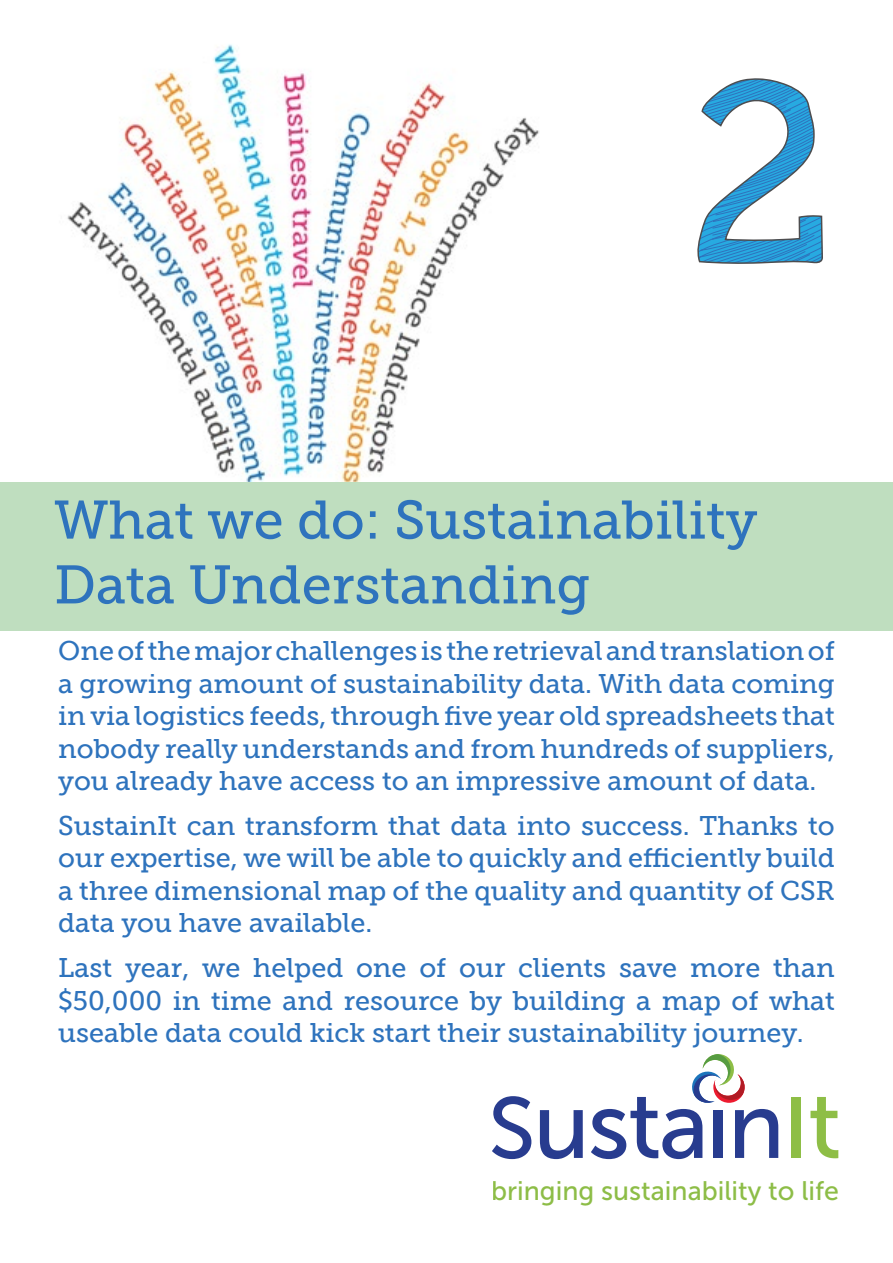
<style>
.page{position:relative;width:893px;height:1263px;background:#fff}
.page>*{position:absolute;margin:0;border:0;box-sizing:border-box;transform-origin:0 0}
.t1{font:54px/64.8px "Museo Slab 500";color:#2e73bd}
.t2{font:27px/32.4px "Museo Slab 500";color:#2e73bd;text-align:justify}
.t3{font:26.7px "Museo Sans 500";color:#8dbd47}
</style>
<div class="page">
<img style="left:67px;top:44px;width:473px;height:438px">
<svg style="left:492px;top:1096px;width:39px;height:63px"></svg>
<svg style="left:540px;top:1110px;width:43px;height:49px"></svg>
<div style="left:791px;top:1097px;width:10px;height:61px;background:#8ebe46"></div>
<svg style="left:810px;top:1097px;width:28px;height:61px"></svg>
<svg style="left:591px;top:1054px;width:187px;height:105px"></svg>
<div style="left:0;top:482px;width:893px;height:148px;background:#bfdebf"></div>
<svg style="left:697px;top:78px;width:126px;height:186px"></svg>
<h1 class="t1" style="left:54px;top:488px;width:705px">What we do: Sustainability<br>Data Understanding</h1>
<p class="t2" style="left:58px;top:635px;width:778px">One of the major challenges is the retrieval and translation of a growing amount of sustainability data. With data coming in via logistics feeds, through five year old spreadsheets that nobody really understands and from hundreds of suppliers, you already have access to an impressive amount of data.</p>
<p class="t2" style="left:58px;top:810px;width:778px">SustainIt can transform that data into success. Thanks to our expertise, we will be able to quickly and efficiently build a three dimensional map of the quality and quantity of CSR data you have available.</p>
<p class="t2" style="left:58px;top:952px;width:778px">Last year, we helped one of our clients save more than $50,000 in time and resource by building a map of what useable data could kick start their sustainability journey.</p>
<p class="t3" style="left:491px;top:1176px;width:349px">bringing sustainability to life</p>
</div>
